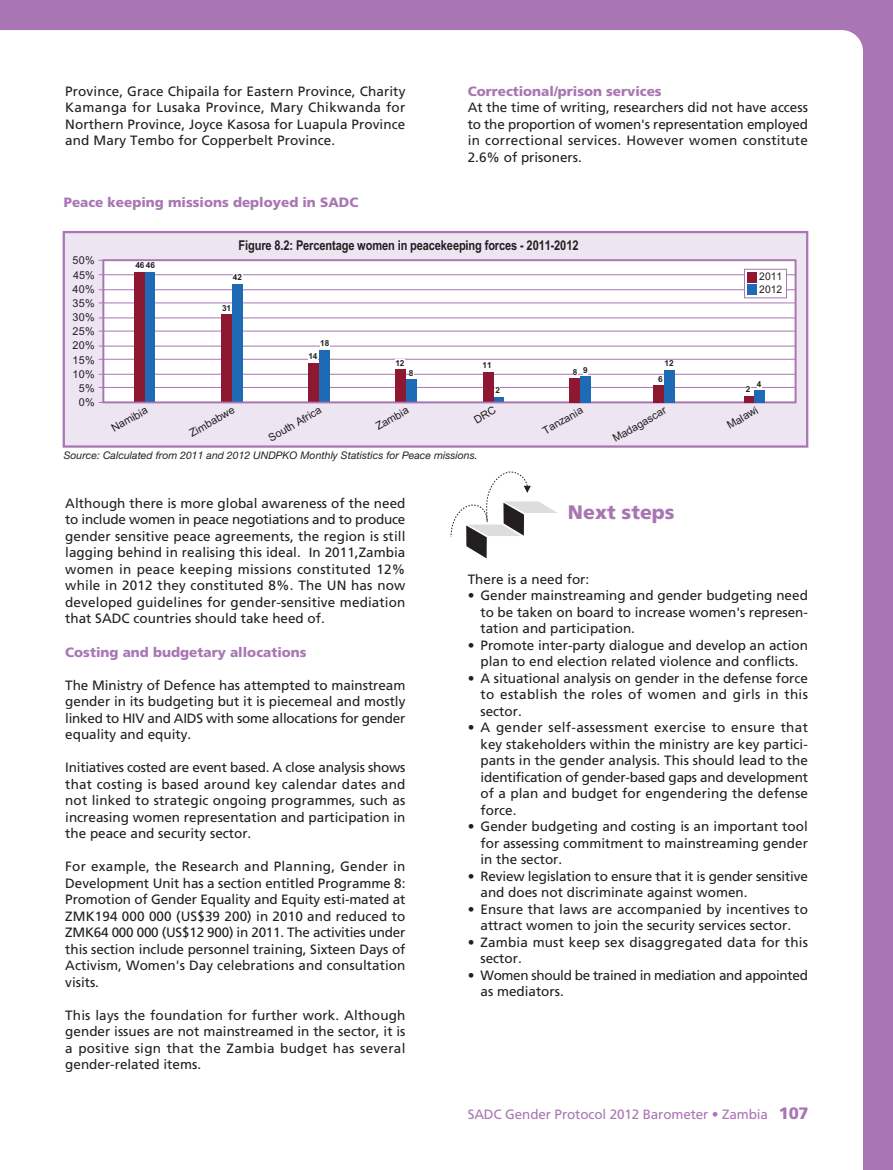
<style>
.page{position:relative;width:893px;height:1170px;background:#fff}
.page>*{position:absolute;margin:0;border:0;box-sizing:border-box;transform-origin:0 0}
.t1{font:900 19.5px "Frutiger LT Std";color:#a976b3}
.t2{font:13.5px/16.5px "Frutiger LT Std";color:#231f20;text-align:justify}
.t3{font:900 13.5px "Frutiger LT Std";color:#a976b3}
.t4{font:13.5px/16.5px "Frutiger LT Std";letter-spacing:-.025em;color:#231f20}
.t5{font:700 13.5px "Arial Narrow";letter-spacing:-.01em;color:#231f20}
.t6{font:13.5px "Frutiger LT Std";letter-spacing:-.01em;color:#a976b3}
.t7{font:10.8px/14.1px "Arial";letter-spacing:.03em;color:#231f20;text-align:center}
.t8{font:italic 10.5px "Helvetica Neue";color:#231f20}
.t9{font:10.5px/12.6px "Arial";color:#231f20}
.t10{font:700 8.25px "Arial";color:#231f20}
.s1{font-weight:900;font-size:16.5px}
</style>
<div class="page">
<div style="left:0;top:0;width:893px;height:1169px;background:#a976b3"></div>
<div style="left:0;top:30px;width:863px;height:1139px;background:#fff"></div>
<svg style="left:450px;top:471px;width:108px;height:87px;background:#e5e5e5"></svg>
<div style="left:63px;top:231px;width:745px;height:216px;background:#ede5f2;border:2px solid #a976b3"></div>
<div style="left:103px;top:259px;width:693px;height:144px;background:#fff"></div>
<hr style="left:99px;top:402px;width:696px;height:1px;background:#a976b3">
<hr style="left:99px;top:374px;width:696px;height:1px;background:#a976b3">
<hr style="left:99px;top:346px;width:696px;height:1px;background:#a976b3">
<hr style="left:99px;top:317px;width:696px;height:1px;background:#a976b3">
<hr style="left:99px;top:289px;width:696px;height:1px;background:#a976b3">
<hr style="left:99px;top:260px;width:696px;height:1px;background:#a976b3">
<hr style="left:99px;top:387px;width:696px;height:1px;background:#a976b3">
<hr style="left:99px;top:359px;width:696px;height:1px;background:#a976b3">
<hr style="left:99px;top:331px;width:696px;height:1px;background:#a976b3">
<hr style="left:99px;top:302px;width:696px;height:1px;background:#a976b3">
<hr style="left:99px;top:274px;width:696px;height:1px;background:#a976b3">
<div style="left:406px;top:379px;width:11px;height:24px;background:#1d6bb5"></div>
<hr style="left:409px;top:369px;width:4px;height:10px;background:#fff">
<div style="left:395px;top:359px;width:10px;height:10px;background:#fff"></div>
<div style="left:395px;top:369px;width:11px;height:34px;background:#8e1832"></div>
<div style="left:221px;top:314px;width:11px;height:89px;background:#8e1832"></div>
<div style="left:232px;top:284px;width:10px;height:119px;background:#1d6bb5"></div>
<div style="left:233px;top:273px;width:9px;height:10px;background:#fff"></div>
<div style="left:145px;top:273px;width:10px;height:130px;background:#1d6bb5"></div>
<div style="left:134px;top:273px;width:11px;height:130px;background:#8e1832"></div>
<div style="left:308px;top:363px;width:11px;height:40px;background:#8e1832"></div>
<div style="left:308px;top:353px;width:9px;height:9px;background:#fff"></div>
<div style="left:319px;top:350px;width:11px;height:53px;background:#1d6bb5"></div>
<div style="left:320px;top:339px;width:9px;height:10px;background:#fff"></div>
<div style="left:493px;top:397px;width:11px;height:6px;background:#1d6bb5"></div>
<div style="left:495px;top:387px;width:5px;height:9px;background:#fff"></div>
<div style="left:483px;top:372px;width:10px;height:31px;background:#8e1832"></div>
<div style="left:103px;top:259px;width:693px;height:144px;border:2px solid #a976b3"></div>
<div style="left:569px;top:378px;width:11px;height:25px;background:#8e1832"></div>
<div style="left:580px;top:376px;width:11px;height:27px;background:#1d6bb5"></div>
<div style="left:583px;top:366px;width:5px;height:10px;background:#fff"></div>
<hr style="left:573px;top:368px;width:4px;height:10px;background:#fff">
<div style="left:653px;top:386px;width:11px;height:17px;background:#8e1832"></div>
<div style="left:664px;top:370px;width:11px;height:33px;background:#1d6bb5"></div>
<div style="left:744px;top:396px;width:10px;height:7px;background:#8e1832"></div>
<div style="left:754px;top:390px;width:11px;height:13px;background:#1d6bb5"></div>
<hr style="left:757px;top:380px;width:4px;height:10px;background:#fff">
<div style="left:744px;top:269px;width:43px;height:29px;background:#fff;border:1px solid #a976b3"></div>
<div style="left:747px;top:272px;width:10px;height:10px;background:#8e1832"></div>
<div style="left:747px;top:285px;width:10px;height:10px;background:#1d6bb5"></div>
<p class="t2" style="left:65px;top:84px;width:342px">Province, Grace Chipaila for Eastern Province, Charity Kamanga for Lusaka Province, Mary Chikwanda for Northern Province, Joyce Kasosa for Luapula Province and Mary Tembo for Copperbelt Province.</p>
<p class="t3" style="left:468px;top:85px;width:195px">Correctional/prison services</p>
<p class="t2" style="left:468px;top:100px;width:342px">At the time of writing, researchers did not have access to the proportion of women's representation employed in correctional services. However women constitute 2.6% of prisoners.</p>
<p class="t3" style="left:64px;top:196px;width:296px">Peace keeping missions deployed in SADC</p>
<p class="t7" style="left:72px;top:254px;width:24px">50%<br>45%<br>40%<br>35%<br>30%<br>25%<br>20%<br>15%<br>10%<br>5%<br>0%</p>
<p class="t10" style="left:135px;top:262px;width:21px">46 46</p>
<p class="t5" style="left:239px;top:240px;width:341px">Figure 8.2: Percentage women in peacekeeping forces - 2011-2012</p>
<p class="t10" style="left:233px;top:274px;width:11px">42</p>
<p class="t10" style="left:222px;top:305px;width:11px">31</p>
<p class="t10" style="left:320px;top:340px;width:11px">18</p>
<p class="t10" style="left:308px;top:353px;width:11px">14</p>
<p class="t10" style="left:395px;top:360px;width:11px">12</p>
<p class="t10" style="left:409px;top:370px;width:6px">8</p>
<p class="t10" style="left:482px;top:362px;width:11px">11</p>
<p class="t10" style="left:495px;top:387px;width:6px">2</p>
<p class="t10" style="left:573px;top:368px;width:16px">8 9</p>
<p class="t10" style="left:664px;top:360px;width:11px">12</p>
<p class="t10" style="left:658px;top:376px;width:6px">6</p>
<p class="t9" style="left:759px;top:271px;width:24px">2011<br>2012</p>
<p class="t10" style="left:757px;top:381px;width:6px">4</p>
<p class="t10" style="left:746px;top:386px;width:6px">2</p>
<p class="t7" style="left:109px;top:424px;width:41px;rotate:-30deg">Namibia</p>
<p class="t7" style="left:187px;top:429px;width:52px;rotate:-30deg">Zimbabwe</p>
<p class="t7" style="left:373px;top:422px;width:38px;rotate:-30deg">Zambia</p>
<p class="t7" style="left:266px;top:433px;width:61px;rotate:-30deg">South Africa</p>
<p class="t7" style="left:540px;top:426px;width:46px;rotate:-30deg">Tanzania</p>
<p class="t7" style="left:611px;top:433px;width:61px;rotate:-30deg">Madagascar</p>
<p class="t7" style="left:725px;top:421px;width:35px;rotate:-30deg">Malawi</p>
<p class="t8" style="left:64px;top:451px;width:415px">Source: Calculated from 2011 and 2012 UNDPKO Monthly Statistics for Peace missions.</p>
<p class="t2" style="left:65px;top:495px;width:342px">Although there is more global awareness of the need to include women in peace negotiations and to produce gender sensitive peace agreements, the region is still lagging behind in realising this ideal. In 2011,Zambia women in peace keeping missions constituted 12% while in 2012 they constituted 8%. The UN has now developed guidelines for gender-sensitive mediation that SADC countries should take heed of.</p>
<p class="t3" style="left:65px;top:645px;width:243px">Costing and budgetary allocations</p>
<p class="t2" style="left:65px;top:677px;width:342px">The Ministry of Defence has attempted to mainstream gender in its budgeting but it is piecemeal and mostly linked to HIV and AIDS with some allocations for gender equality and equity.</p>
<p class="t2" style="left:65px;top:759px;width:342px">Initiatives costed are event based. A close analysis shows that costing is based around key calendar dates and not linked to strategic ongoing programmes, such as increasing women representation and participation in the peace and security sector.</p>
<p class="t2" style="left:65px;top:858px;width:342px">For example, the Research and Planning, Gender in Development Unit has a section entitled Programme 8:<br>Promotion of Gender Equality and Equity esti-mated at ZMK194 000 000 (US$39 200) in 2010 and reduced to ZMK64 000 000 (US$12 900) in 2011. The activities under this section include personnel training, Sixteen Days of Activism, Women's Day celebrations and consultation visits.</p>
<p class="t2" style="left:65px;top:1007px;width:342px">This lays the foundation for further work. Although gender issues are not mainstreamed in the sector, it is a positive sign that the Zambia budget has several gender-related items.</p>
<h1 class="t1" style="left:568px;top:503px;width:108px">Next steps</h1>
<p class="t2" style="left:468px;top:571px;width:123px">There is a need for:</p>
<p class="t2" style="left:480px;top:588px;width:329px;text-indent:-13px">• Gender mainstreaming and gender budgeting need to be taken on board to increase women's represen&shy;tation and participation.</p>
<p class="t2" style="left:468px;top:637px;width:342px;text-align:center">• Promote inter-party dialogue and develop an action plan to end election related violence and conflicts.</p>
<p class="t2" style="left:480px;top:670px;width:329px;text-indent:-13px">• A situational analysis on gender in the defense force to establish the roles of women and girls in this sector.</p>
<p class="t2" style="left:480px;top:720px;width:329px;text-indent:-13px">• A gender self-assessment exercise to ensure that key stakeholders within the ministry are key partici&shy;pants in the gender analysis. This should lead to the identification of gender-based gaps and development of a plan and budget for engendering the defense force.</p>
<p class="t2" style="left:480px;top:819px;width:329px;text-indent:-13px">• Gender budgeting and costing is an important tool for assessing commitment to mainstreaming gender in the sector.</p>
<p class="t2" style="left:480px;top:868px;width:329px;text-indent:-13px">• Review legislation to ensure that it is gender sensitive and does not discriminate against women.</p>
<p class="t2" style="left:468px;top:901px;width:342px;text-align:center">• Ensure that laws are accompanied by incentives to attract women to join the security services sector.</p>
<p class="t2" style="left:480px;top:934px;width:329px;text-indent:-13px">• Zambia must keep sex disaggregated data for this sector.</p>
<p class="t4" style="left:480px;top:967px;width:329px;text-indent:-13px">• Women should be trained in mediation and appointed as mediators.</p>
<p class="t6" style="left:468px;top:1108px;width:342px">SADC Gender Protocol 2012 Barometer • Zambia <span class="s1">107</span></p>
</div>
